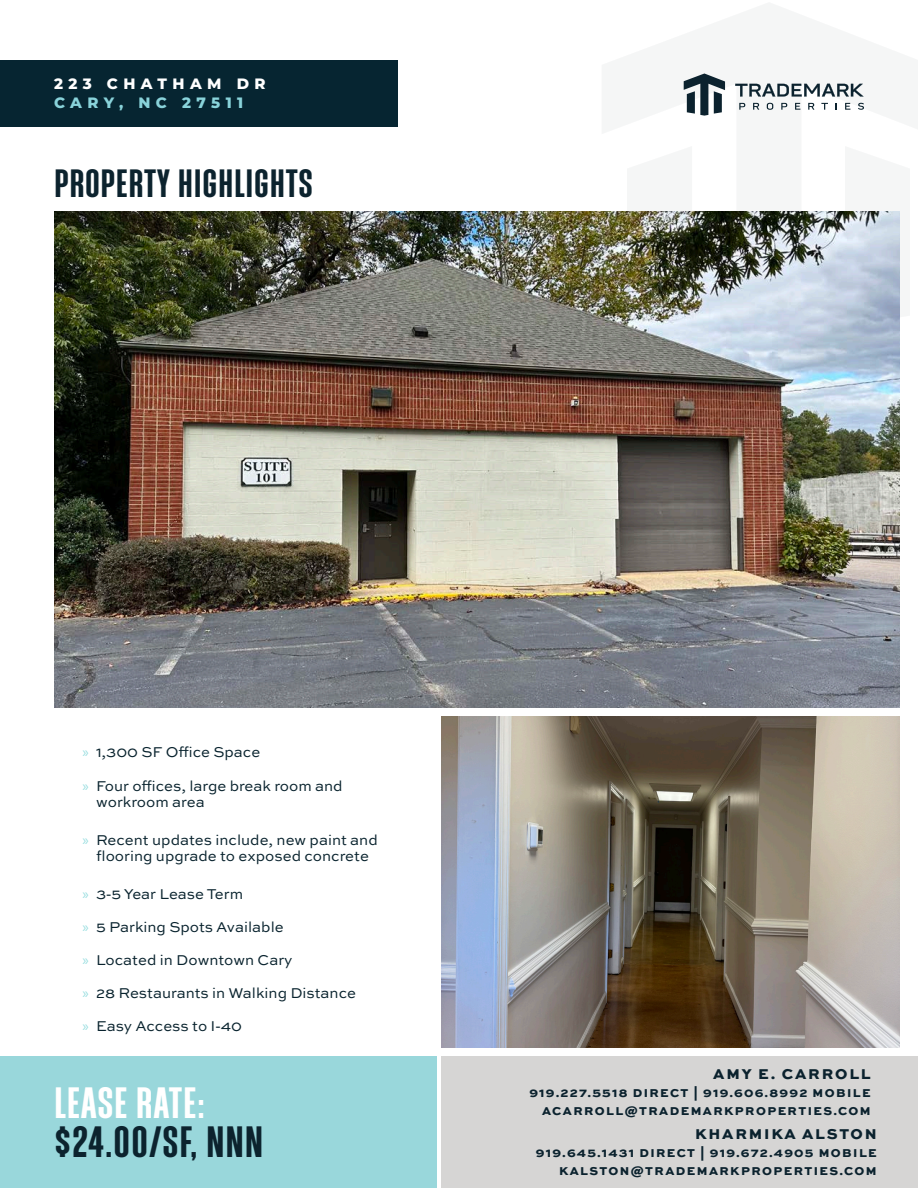
<style>
.page{position:relative;width:918px;height:1188px;background:#fff}
.page>*{position:absolute;margin:0;border:0;box-sizing:border-box;transform-origin:0 0}
.t1{font:700 38.25px "Athletic Condensed";letter-spacing:.02em;color:#0c232e}
.t2{font:700 38.25px "Athletic Condensed";letter-spacing:.02em;color:#fff}
.t3{font:700 34.5px "Athletic Condensed";letter-spacing:.02em;color:#0c232e}
.t4{font:15px/16.5px "Sweet Sans Pro";color:#09232e}
.t5{font:15px "Sweet Sans Heavy SC";letter-spacing:.12em;color:#0b222e}
.t6{font:800 15px "Montserrat";letter-spacing:.36em;color:#89d3da}
.t7{font:800 15px "Montserrat";letter-spacing:.36em;color:#fff}
.t8{font:12px/18px "Sweet Sans Heavy SC";letter-spacing:.12em;color:#0b222e;text-align:right}
.s1{font-family:"Myriad Pro";color:#99dee0}
</style>
<div class="page">
<div style="left:441px;top:1056px;width:477px;height:132px;background:#d6d5d4"></div>
<div style="left:0;top:61px;width:397px;height:66px;background:#062531"></div>
<svg style="left:602px;top:81px;width:298px;height:262px;fill:#f5f6f6"></svg>
<svg style="left:684px;top:73px;width:41px;height:43px"></svg>
<svg style="left:735px;top:84px;width:129px;height:13px"></svg>
<svg style="left:739px;top:103px;width:6px;height:7px"></svg>
<svg style="left:753px;top:103px;width:6px;height:7px"></svg>
<svg style="left:767px;top:103px;width:6px;height:7px"></svg>
<svg style="left:781px;top:103px;width:6px;height:7px"></svg>
<svg style="left:795px;top:103px;width:5px;height:7px"></svg>
<svg style="left:808px;top:103px;width:6px;height:7px"></svg>
<svg style="left:821px;top:103px;width:7px;height:7px"></svg>
<svg style="left:845px;top:103px;width:5px;height:7px"></svg>
<svg style="left:858px;top:103px;width:6px;height:7px"></svg>
<img style="left:54px;top:212px;width:845px;height:495px">
<div style="left:0;top:1056px;width:436px;height:132px;background:#99d7db"></div>
<img style="left:441px;top:716px;width:458px;height:332px">
<p class="t7" style="left:54px;top:73px;width:213px">223 CHATHAM DR</p>
<p class="t6" style="left:54px;top:92px;width:191px">CARY, NC 27511</p>
<p class="t3" style="left:54px;top:163px;width:260px">PROPERTY HIGHLIGHTS</p>
<p class="t4" style="left:83px;top:744px;width:179px"><span class="s1">»</span> 1,300 SF Office Space</p>
<p class="t4" style="left:96px;top:777px;width:248px;text-indent:-14px"><span class="s1">»</span> Four offices, large break room and workroom area</p>
<p class="t4" style="left:83px;top:831px;width:297px;text-align:center"><span class="s1">»</span> Recent updates include, new paint and flooring upgrade to exposed concrete</p>
<p class="t4" style="left:83px;top:885px;width:162px"><span class="s1">»</span> 3-5 Year Lease Term</p>
<p class="t4" style="left:83px;top:918px;width:203px"><span class="s1">»</span> 5 Parking Spots Available</p>
<p class="t4" style="left:83px;top:951px;width:211px"><span class="s1">»</span> Located in Downtown Cary</p>
<p class="t4" style="left:83px;top:984px;width:275px"><span class="s1">»</span> 28 Restaurants in Walking Distance</p>
<p class="t4" style="left:83px;top:1017px;width:161px"><span class="s1">»</span> Easy Access to I-40</p>
<p class="t2" style="left:54px;top:1080px;width:153px">LEASE RATE:</p>
<p class="t1" style="left:54px;top:1119px;width:211px">$24.00/SF, NNN</p>
<p class="t5" style="left:713px;top:1065px;width:159px">AMY E. CARROLL</p>
<p class="t8" style="left:529px;top:1085px;width:343px">919.227.5518 DIRECT | 919.606.8992 MOBILE<br>ACARROLL@TRADEMARKPROPERTIES.COM</p>
<p class="t5" style="left:695px;top:1125px;width:183px">KHARMIKA ALSTON</p>
<p class="t8" style="left:536px;top:1145px;width:342px">919.645.1431 DIRECT | 919.672.4905 MOBILE<br>KALSTON@TRADEMARKPROPERTIES.COM</p>
</div>
